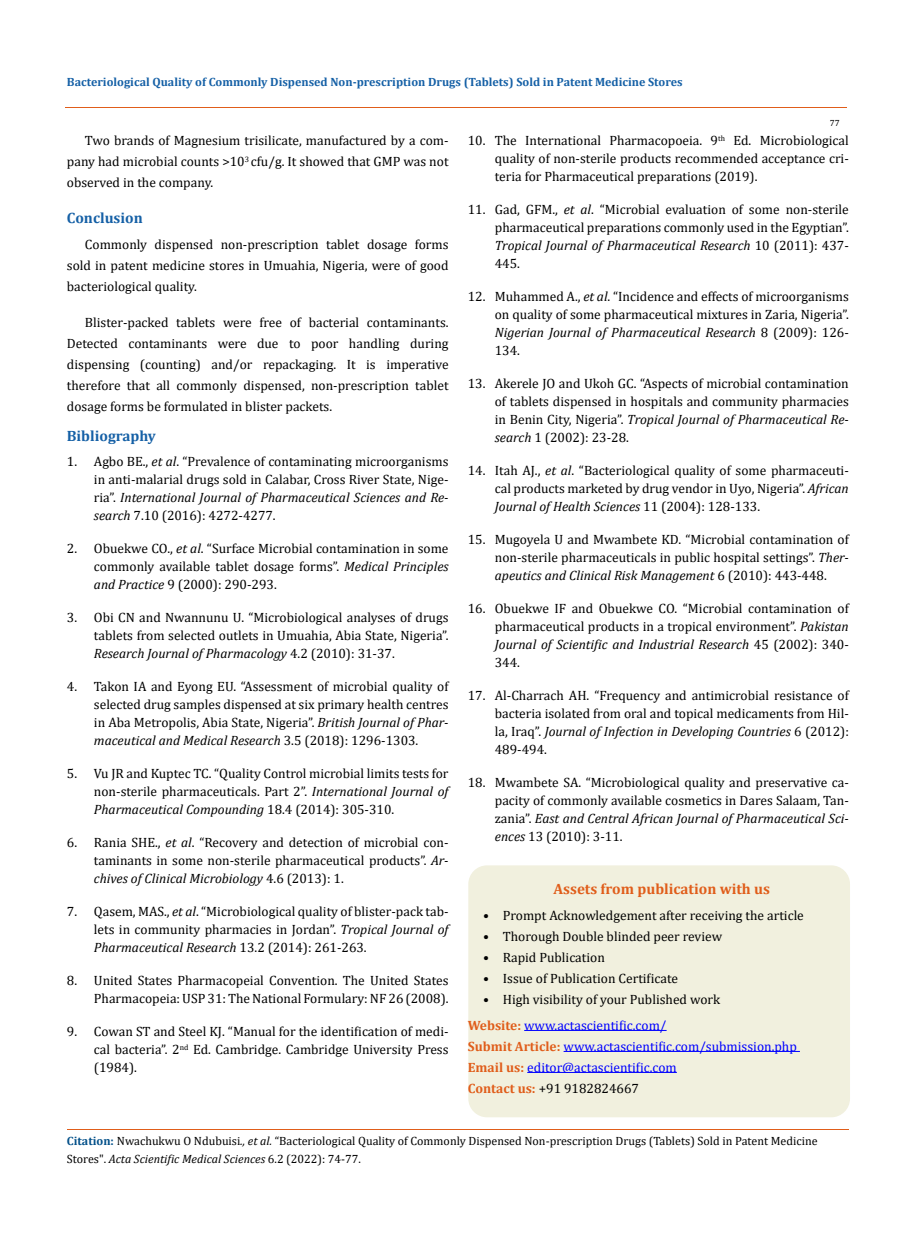
<style>
.page{position:relative;width:917px;height:1242px;background:#fff}
.page>*{position:absolute;margin:0;border:0;box-sizing:border-box;transform-origin:0 0}
.t1{font:700 15px "Cambria";color:#e05d1a}
.t2{font:700 15px "Cambria";color:#1560a6}
.t3{font:13.5px/18px "Cambria";color:#000;text-align:justify}
.t4{font:13.5px/21px "Cambria";color:#00f}
.t5{font:12px/18px "Cambria";color:#000}
.t6{font:700 12px "Cambria";color:#1560a6}
.t7{font:9px "Cambria";color:#000}
.s1{font-style:italic}
.s2{font-weight:700;color:#e05d1a}
.s3{color:#000}
.s4{font-weight:700;color:#035089}
</style>
<div class="page">
<div style="left:469px;top:866px;width:380px;height:251px;background:#f1f0de;border-radius:18px"></div>
<div style="left:468px;top:865px;width:382px;height:252px;border:2px solid #f1f0de;border-radius:18px"></div>
<hr style="left:524px;top:1030px;width:142px;height:1px;background:#00f">
<hr style="left:563px;top:1051px;width:236px;height:1px;background:#00f">
<hr style="left:527px;top:1072px;width:150px;height:1px;background:#00f">
<hr style="left:65px;top:108px;width:782px;height:1px;background:#e05d1a">
<hr style="left:67px;top:1130px;width:781px;height:1px;background:#e05d1a">
<p class="t6" style="left:67px;top:73px;width:617px">Bacteriological Quality of Commonly Dispensed Non-prescription Drugs (Tablets) Sold in Patent Medicine Stores</p>
<p class="t7" style="left:829px;top:118px;width:11px">77</p>
<p class="t3" style="left:67px;top:130px;width:383px;line-height:21px;text-indent:18px">Two brands of Magnesium trisilicate, manufactured by a com&shy;pany had microbial counts &gt;10<sup>3</sup> cfu/g. It showed that GMP was not observed in the company.</p>
<p class="t2" style="left:67px;top:208px;width:77px">Conclusion</p>
<p class="t3" style="left:67px;top:234px;width:383px;line-height:21px;text-indent:18px">Commonly dispensed non-prescription tablet dosage forms sold in patent medicine stores in Umuahia, Nigeria, were of good bacteriological quality.</p>
<p class="t3" style="left:67px;top:312px;width:383px;line-height:21px;text-indent:18px">Blister-packed tablets were free of bacterial contaminants.<br>Detected contaminants were due to poor handling during dispensing (counting) and/or repackaging. It is imperative therefore that all commonly dispensed, non-prescription tablet dosage forms be formulated in blister packets.</p>
<p class="t2" style="left:67px;top:425px;width:91px">Bibliography</p>
<p class="t3" style="left:94px;top:453px;width:356px;text-indent:-27px">1. Agbo BE., <span class="s1">et al</span>. “Prevalence of contaminating microorganisms in anti-malarial drugs sold in Calabar, Cross River State, Nige&shy;ria”. <span class="s1">International Journal of Pharmaceutical Sciences and Re&shy;search</span> 7.10 (2016): 4272-4277.</p>
<p class="t3" style="left:94px;top:540px;width:356px;text-indent:-27px">2. Obuekwe CO., <span class="s1">et al</span>. “Surface Microbial contamination in some commonly available tablet dosage forms”. <span class="s1">Medical Principles and Practice</span> 9 (2000): 290-293.</p>
<p class="t3" style="left:94px;top:609px;width:356px;text-indent:-27px">3. Obi CN and Nwannunu U. “Microbiological analyses of drugs tablets from selected outlets in Umuahia, Abia State, Nigeria”.<br><span class="s1">Research Journal of Pharmacology</span> 4.2 (2010): 31-37.</p>
<p class="t3" style="left:94px;top:678px;width:356px;text-indent:-27px">4. Takon IA and Eyong EU. “Assessment of microbial quality of selected drug samples dispensed at six primary health centres in Aba Metropolis, Abia State, Nigeria”. <span class="s1">British Journal of Phar&shy;maceutical and Medical Research</span> 3.5 (2018): 1296-1303.</p>
<p class="t3" style="left:94px;top:765px;width:356px;text-indent:-27px">5. Vu JR and Kuptec TC. “Quality Control microbial limits tests for non-sterile pharmaceuticals. Part 2”. <span class="s1">International Journal of Pharmaceutical Compounding</span> 18.4 (2014): 305-310.</p>
<p class="t3" style="left:94px;top:834px;width:356px;text-indent:-27px">6. Rania SHE., <span class="s1">et al</span>. “Recovery and detection of microbial con&shy;taminants in some non-sterile pharmaceutical products”. <span class="s1">Ar&shy;chives of Clinical Microbiology</span> 4.6 (2013): 1.</p>
<p class="t3" style="left:94px;top:903px;width:356px;text-indent:-27px">7. Qasem, MAS., <span class="s1">et al</span>. “Microbiological quality of blister-pack tab&shy;lets in community pharmacies in Jordan”. <span class="s1">Tropical Journal of Pharmaceutical Research</span> 13.2 (2014): 261-263.</p>
<p class="t3" style="left:67px;top:972px;width:383px;text-align:right">8. United States Pharmacopeial Convention. The United States<br>Pharmacopeia: USP 31: The National Formulary: NF 26 (2008).</p>
<p class="t3" style="left:94px;top:1023px;width:356px;text-indent:-27px">9. Cowan ST and Steel KJ. “Manual for the identification of medi&shy;cal bacteria”. 2<sup>nd</sup> Ed. Cambridge. Cambridge University Press (1984).</p>
<p class="t3" style="left:495px;top:132px;width:355px;text-indent:-27px">10. The International Pharmacopoeia. 9<sup>th</sup> Ed. Microbiological quality of non-sterile products recommended acceptance cri&shy;teria for Pharmaceutical preparations (2019).</p>
<p class="t3" style="left:495px;top:201px;width:355px;text-indent:-27px">11. Gad, GFM., <span class="s1">et al</span>. “Microbial evaluation of some non-sterile pharmaceutical preparations commonly used in the Egyptian”.<br><span class="s1">Tropical Journal of Pharmaceutical Research</span> 10 (2011): 437- 445.</p>
<p class="t3" style="left:495px;top:288px;width:355px;text-indent:-27px">12. Muhammed A., <span class="s1">et al</span>. “Incidence and effects of microorganisms on quality of some pharmaceutical mixtures in Zaria, Nigeria”.<br><span class="s1">Nigerian Journal of Pharmaceutical Research</span> 8 (2009): 126- 134.</p>
<p class="t3" style="left:495px;top:375px;width:355px;text-indent:-27px">13. Akerele JO and Ukoh GC. “Aspects of microbial contamination of tablets dispensed in hospitals and community pharmacies in Benin City, Nigeria”. <span class="s1">Tropical Journal of Pharmaceutical Re&shy;search</span> 1 (2002): 23-28.</p>
<p class="t3" style="left:495px;top:462px;width:355px;text-indent:-27px">14. Itah AJ., <span class="s1">et al</span>. “Bacteriological quality of some pharmaceuti&shy;cal products marketed by drug vendor in Uyo, Nigeria”. <span class="s1">African Journal of Health Sciences</span> 11 (2004): 128-133.</p>
<p class="t3" style="left:495px;top:531px;width:355px;text-indent:-27px">15. Mugoyela U and Mwambete KD. “Microbial contamination of non-sterile pharmaceuticals in public hospital settings”. <span class="s1">Ther&shy;apeutics and Clinical Risk Management</span> 6 (2010): 443-448.</p>
<p class="t3" style="left:495px;top:600px;width:355px;text-indent:-27px">16. Obuekwe IF and Obuekwe CO. “Microbial contamination of pharmaceutical products in a tropical environment”. <span class="s1">Pakistan Journal of Scientific and Industrial Research</span> 45 (2002): 340- 344.</p>
<p class="t3" style="left:495px;top:687px;width:355px;text-indent:-27px">17. Al-Charrach AH. “Frequency and antimicrobial resistance of bacteria isolated from oral and topical medicaments from Hil&shy;la, Iraq”. <span class="s1">Journal of Infection in Developing Countries</span> 6 (2012):<br>489-494.</p>
<p class="t3" style="left:495px;top:774px;width:355px;text-indent:-27px">18. Mwambete SA. “Microbiological quality and preservative ca&shy;pacity of commonly available cosmetics in Dares Salaam, Tan&shy;zania”. <span class="s1">East and Central African Journal of Pharmaceutical Sci&shy;ences</span> 13 (2010): 3-11.</p>
<p class="t1" style="left:553px;top:879px;width:218px">Assets from publication with us</p>
<p class="t3" style="left:483px;top:906px;width:322px">• Prompt Acknowledgement after receiving the article</p>
<p class="t3" style="left:483px;top:927px;width:240px">• Thorough Double blinded peer review</p>
<p class="t3" style="left:483px;top:948px;width:123px">• Rapid Publication</p>
<p class="t3" style="left:483px;top:969px;width:196px">• Issue of Publication Certificate</p>
<p class="t3" style="left:483px;top:990px;width:238px">• High visibility of your Published work</p>
<p class="t4" style="left:468px;top:1014px;width:330px"><span class="s2">Website:</span> www.actascientific.com/<br><span class="s2">Submit Article:</span> www.actascientific.com/submission.php <span class="s2">Email us:</span> editor@actascientific.com<br><span class="s2">Contact us:</span> <span class="s3">+91 9182824667</span></p>
<p class="t5" style="left:67px;top:1132px;width:752px"><span class="s4">Citation:</span> Nwachukwu O Ndubuisi<span class="s1">., et al.</span> “Bacteriological Quality of Commonly Dispensed Non-prescription Drugs (Tablets) Sold in Patent Medicine<br>Stores". <span class="s1">Acta Scientific Medical Sciences</span> 6.2 (2022): 74-77.</p>
</div>
